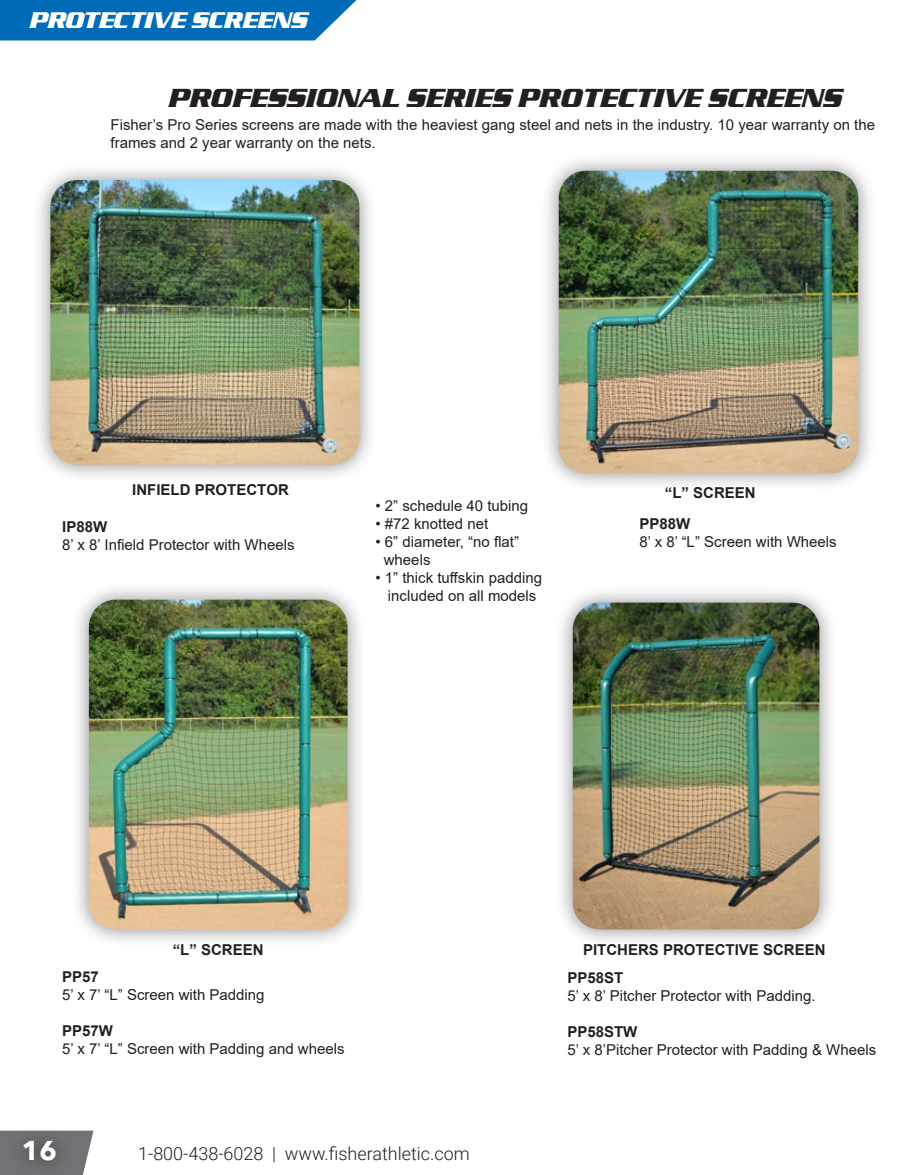
<style>
.page{position:relative;width:918px;height:1175px;background:#fff}
.page>*{position:absolute;margin:0;border:0;box-sizing:border-box;transform-origin:0 0}
.t1{font:italic 700 27px "Serpentine DEE";color:#231f20}
.t2{font:700 27px "Avenir Next LT Pro";color:#fff}
.t3{font:italic 700 23.4px "Serpentine DEE";color:#fff}
.t4{font:300 18px "Roboto";color:#231f20}
.t5{font:15px/18px "Arial";color:#231f20}
.t6{font:700 15px "Arial";color:#231f20}
</style>
<div class="page">
<svg style="left:0;top:1130px;width:94px;height:44px"></svg>
<div style="left:7px;top:1124px;width:66px;height:50px;background:#231f20;opacity:.75"></div>
<div style="left:0;top:0;width:357px;height:40px;background:#006bb6"></div>
<div style="left:32px;top:162px;width:346px;height:321px;background:#231f20;opacity:.5"></div>
<img style="left:50px;top:180px;width:309px;height:285px">
<div style="left:541px;top:153px;width:336px;height:338px;background:#231f20;opacity:.5"></div>
<img style="left:559px;top:171px;width:299px;height:302px">
<div style="left:71px;top:581px;width:295px;height:366px;background:#231f20;opacity:.5"></div>
<img style="left:89px;top:599px;width:259px;height:330px">
<div style="left:555px;top:584px;width:283px;height:363px;background:#231f20;opacity:.5"></div>
<img style="left:573px;top:602px;width:246px;height:327px">
<p class="t3" style="left:30px;top:8px;width:280px">PROTECTIVE SCREENS</p>
<p class="t1" style="left:169px;top:84px;width:675px">PROFESSIONAL SERIES PROTECTIVE SCREENS</p>
<p class="t5" style="left:111px;top:116px;width:766px">Fisher’s Pro Series screens are made with the heaviest gang steel and nets in the industry. 10 year warranty on the frames and 2 year warranty on the nets.</p>
<p class="t6" style="left:132px;top:479px;width:158px">INFIELD PROTECTOR</p>
<p class="t6" style="left:665px;top:482px;width:92px">“L” SCREEN</p>
<p class="t5" style="left:375px;top:497px;width:154px">• 2” schedule 40 tubing</p>
<p class="t5" style="left:375px;top:515px;width:114px">• #72 knotted net</p>
<p class="t5" style="left:384px;top:533px;width:137px;text-indent:-8px">• 6” diameter, “no flat” wheels</p>
<p class="t5" style="left:375px;top:569px;width:168px;text-align:center">• 1” thick tuffskin padding included on all models</p>
<p class="t6" style="left:639px;top:513px;width:52px">PP88W</p>
<p class="t5" style="left:639px;top:533px;width:199px">8’ x 8’ “L” Screen with Wheels</p>
<p class="t6" style="left:62px;top:516px;width:47px">IP88W</p>
<p class="t5" style="left:62px;top:536px;width:234px">8’ x 8’ Infield Protector with Wheels</p>
<p class="t6" style="left:173px;top:938px;width:92px">“L” SCREEN</p>
<p class="t6" style="left:583px;top:938px;width:244px">PITCHERS PROTECTIVE SCREEN</p>
<p class="t6" style="left:62px;top:966px;width:38px">PP57</p>
<p class="t5" style="left:62px;top:985px;width:204px">5’ x 7’ “L” Screen with Padding</p>
<p class="t6" style="left:62px;top:1020px;width:52px">PP57W</p>
<p class="t5" style="left:62px;top:1039px;width:284px">5’ x 7’ “L” Screen with Padding and wheels</p>
<h1 class="t2" style="left:22px;top:1134px;width:36px">16</h1>
<p class="t4" style="left:138px;top:1140px;width:333px">1-800-438-6028 | www.fisherathletic.com</p>
<p class="t6" style="left:567px;top:967px;width:57px">PP58ST</p>
<p class="t5" style="left:567px;top:986px;width:250px">5’ x 8’ Pitcher Protector with Padding.</p>
<p class="t6" style="left:567px;top:1021px;width:72px">PP58STW</p>
<p class="t5" style="left:567px;top:1040px;width:310px">5’ x 8’Pitcher Protector with Padding &amp; Wheels</p>
</div>
